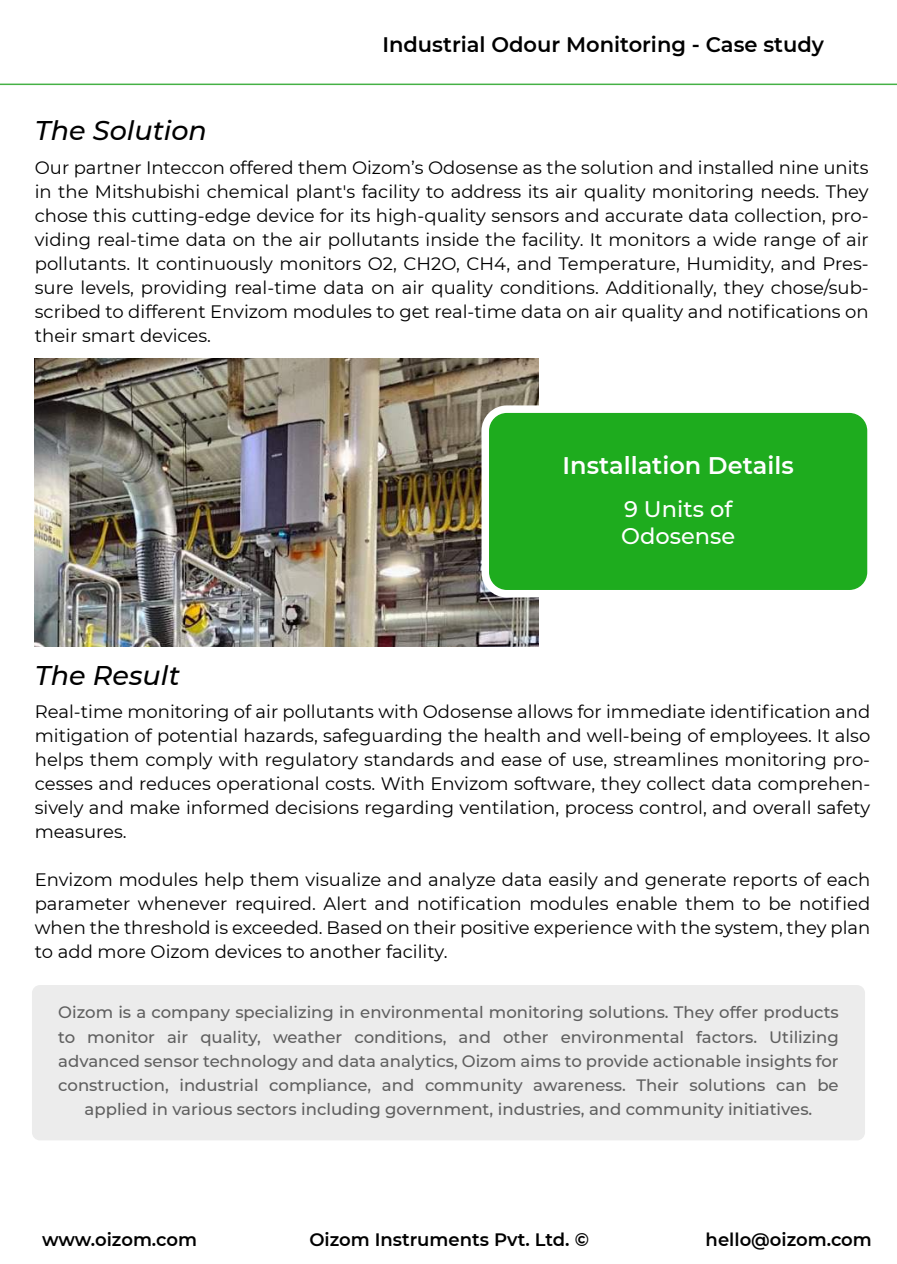
<style>
.page{position:relative;width:897px;height:1264px;background:#fff}
.page>*{position:absolute;margin:0;border:0;box-sizing:border-box;transform-origin:0 0}
.t1{font:italic 500 27px "Montserrat";color:#000}
.t2{font:600 24px "Montserrat";color:#fff}
.t3{font:500 22.5px/27px "Montserrat";color:#fff}
.t4{font:600 21px "Montserrat";color:#000}
.t5{font:18px/24px "Montserrat";color:#000;text-align:justify}
.t6{font:600 18px "Montserrat";color:#000}
.t7{font:500 16.5px/24px "Montserrat";color:#5f5f5f;text-align:center}
</style>
<div class="page">
<div style="left:32px;top:985px;width:832px;height:155px;background:#ececec;border-radius:8px"></div>
<hr style="left:0;top:84px;width:896px;height:1px;background:#45b146">
<img style="left:34px;top:359px;width:504px;height:287px">
<div style="left:485px;top:409px;width:385px;height:185px;background:#1eac1e;border-radius:22px"></div>
<div style="left:481px;top:405px;width:393px;height:192px;border:8px solid #fff;border-radius:22px"></div>
<p class="t4" style="left:382px;top:36px;width:443px">Industrial Odour Monitoring - Case study</p>
<h1 class="t1" style="left:35px;top:120px;width:174px">The Solution</h1>
<p class="t5" style="left:35px;top:156px;width:835px">Our partner Inteccon offered them Oizomís Odosense as the solution and installed nine units in the Mitshubishi chemical plant's facility to address its air quality monitoring needs. They chose this cutting-edge device for its high-quality sensors and accurate data collection, pro&shy;viding real-time data on the air pollutants inside the facility. It monitors a wide range of air pollutants. It continuously monitors O2, CH2O, CH4, and Temperature, Humidity, and Pres&shy;sure levels, providing real-time data on air quality conditions. Additionally, they chose/sub&shy;scribed to different Envizom modules to get real-time data on air quality and notifications on their smart devices.</p>
<h1 class="t1" style="left:35px;top:664px;width:147px">The Result</h1>
<h2 class="t2" style="left:562px;top:455px;width:233px">Installation Details</h2>
<p class="t3" style="left:621px;top:497px;width:115px">9 Units of<br>Odosense</p>
<p class="t5" style="left:35px;top:699px;width:836px">Real-time monitoring of air pollutants with Odosense allows for immediate identification and mitigation of potential hazards, safeguarding the health and well-being of employees. It also helps them comply with regulatory standards and ease of use, streamlines monitoring pro&shy;cesses and reduces operational costs. With Envizom software, they collect data comprehen&shy;sively and make informed decisions regarding ventilation, process control, and overall safety measures.</p>
<p class="t5" style="left:35px;top:868px;width:836px">Envizom modules help them visualize and analyze data easily and generate reports of each parameter whenever required. Alert and notification modules enable them to be notified when the threshold is exceeded. Based on their positive experience with the system, they plan to add more Oizom devices to another facility.</p>
<p class="t7" style="left:58px;top:1002px;width:782px">Oizom is a company specializing in environmental monitoring solutions. They offer products to monitor air quality, weather conditions, and other environmental factors. Utilizing advanced sensor technology and data analytics, Oizom aims to provide actionable insights for construction, industrial compliance, and community awareness. Their solutions can be applied in various sectors including government, industries, and community initiatives.</p>
<p class="t6" style="left:42px;top:1232px;width:156px">www.oizom.com</p>
<p class="t6" style="left:705px;top:1232px;width:168px">hello@oizom.com</p>
<p class="t6" style="left:309px;top:1232px;width:281px">Oizom Instruments Pvt. Ltd. ©</p>
</div>
